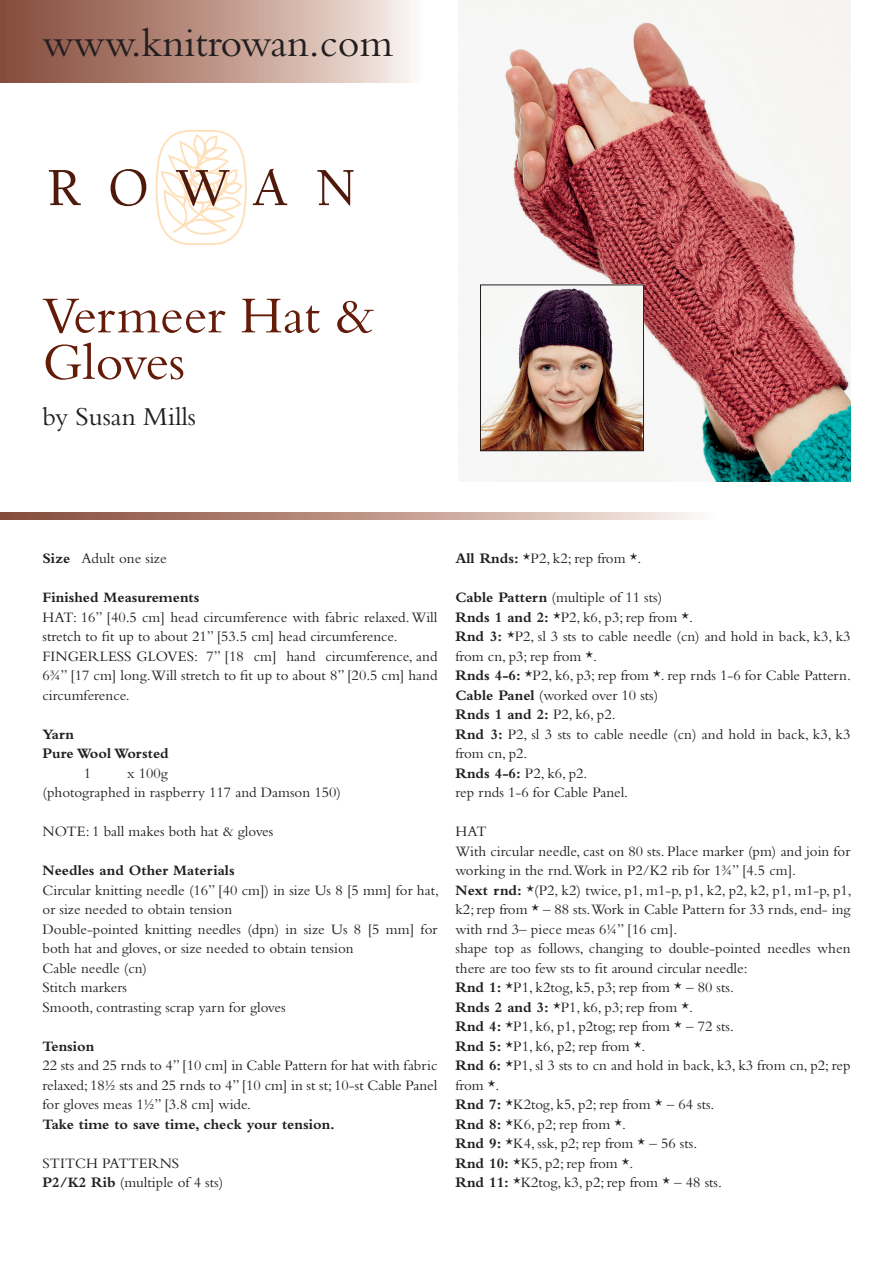
<style>
.page{position:relative;width:893px;height:1263px;background:#fff}
.page>*{position:absolute;margin:0;border:0;box-sizing:border-box;transform-origin:0 0}
.t1{font:54px "Bembo Std";color:#641c08}
.t2{font:42px "Bembo Std";color:#231f20}
.t3{font:27px "Bembo Std";color:#231f20}
.t4{font:15px/19.5px "Bembo Std";color:#231f20}
.t5{font:700 15px "Bembo Std";color:#231f20}
.s1{font-weight:700}
.s2{font-weight:400}
</style>
<div class="page">
<svg style="left:0;top:0;width:413px;height:83px;background:#bc978a"></svg>
<img style="left:458px;top:0;width:392px;height:482px">
<svg style="left:49px;top:170px;width:32px;height:35px"></svg>
<svg style="left:111px;top:169px;width:35px;height:37px"></svg>
<svg style="left:155px;top:130px;width:132px;height:115px"></svg>
<svg style="left:317px;top:170px;width:36px;height:36px"></svg>
<svg style="left:0;top:512px;width:697px;height:8px;background:#bc978a"></svg>
<img style="left:482px;top:287px;width:160px;height:162px">
<div style="left:480px;top:285px;width:164px;height:166px;border:1px solid #231f20"></div>
<p class="t2" style="left:43px;top:18px;width:352px">www.knitrowan.com</p>
<p class="t1" style="left:43px;top:284px;width:333px">Vermeer Hat &amp;</p>
<p class="t1" style="left:43px;top:330px;width:144px">Gloves</p>
<p class="t3" style="left:43px;top:401px;width:155px">by Susan Mills</p>
<p class="t4" style="left:43px;top:549px;width:126px"><span class="s1">Size</span> Adult one size</p>
<p class="t5" style="left:43px;top:589px;width:158px">Finished Measurements</p>
<p class="t4" style="left:43px;top:607px;width:396px">HAT: 16” [40.5 cm] head circumference with fabric relaxed. Will stretch to fit up to about 21” [53.5 cm] head circumference.</p>
<p class="t4" style="left:43px;top:646px;width:397px;text-align:justify">FINGERLESS GLOVES: 7” [18 cm] hand circumference, and 6¾” [17 cm] long.Will stretch to fit up to about 8” [20.5 cm] hand circumference.</p>
<p class="t5" style="left:43px;top:726px;width:33px">Yarn</p>
<p class="t5" style="left:43px;top:745px;width:128px">Pure Wool Worsted</p>
<p class="t4" style="left:84px;top:763px;width:9px">1</p>
<p class="t4" style="left:127px;top:763px;width:42px">x 100g</p>
<p class="t4" style="left:43px;top:783px;width:300px">(photographed in raspberry 117 and Damson 150)</p>
<p class="t4" style="left:43px;top:822px;width:232px">NOTE: 1 ball makes both hat &amp; gloves</p>
<p class="t5" style="left:43px;top:862px;width:194px">Needles and Other Materials</p>
<p class="t4" style="left:43px;top:880px;width:398px">Circular knitting needle (16” [40 cm]) in size Us 8 [5 mm] for hat, or size needed to obtain tension</p>
<p class="t4" style="left:43px;top:919px;width:396px">Double-pointed knitting needles (dpn) in size Us 8 [5 mm] for both hat and gloves, or size needed to obtain tension</p>
<p class="t4" style="left:43px;top:958px;width:106px">Cable needle (cn)</p>
<p class="t4" style="left:43px;top:978px;width:86px">Stitch markers</p>
<p class="t4" style="left:43px;top:997px;width:245px">Smooth, contrasting scrap yarn for gloves</p>
<p class="t5" style="left:43px;top:1038px;width:53px">Tension</p>
<p class="t4" style="left:43px;top:1056px;width:396px;text-align:justify">22 sts and 25 rnds to 4” [10 cm] in Cable Pattern for hat with fabric relaxed; 18½ sts and 25 rnds to 4” [10 cm] in st st; 10-st Cable Panel for gloves meas 1½” [3.8 cm] wide.</p>
<p class="t5" style="left:43px;top:1116px;width:294px">Take time to save time, check your tension.</p>
<p class="t4" style="left:43px;top:1153px;width:138px">STITCH PATTERNS</p>
<p class="t4" style="left:43px;top:1173px;width:182px"><span class="s1">P2/K2 Rib</span> (multiple of 4 sts)</p>
<p class="t4" style="left:455px;top:549px;width:187px"><span class="s1">All Rnds:</span> *P2, k2; rep from *.</p>
<p class="t4" style="left:455px;top:588px;width:208px"><span class="s1">Cable Pattern</span> (multiple of 11 sts)</p>
<p class="t4" style="left:455px;top:607px;width:239px"><span class="s1">Rnds 1 and 2:</span> *P2, k6, p3; rep from *.</p>
<p class="t4" style="left:455px;top:627px;width:397px"><span class="s1">Rnd 3:</span> *P2, sl 3 sts to cable needle (cn) and hold in back, k3, k3 from cn, p3; rep from *.</p>
<p class="t4" style="left:455px;top:666px;width:397px"><span class="s1">Rnds 4-6:</span> *P2, k6, p3; rep from *. rep rnds 1-6 for Cable Pattern.</p>
<p class="t4" style="left:455px;top:685px;width:204px"><span class="s1">Cable Panel</span> (worked over 10 sts)</p>
<p class="t5" style="left:455px;top:706px;width:162px">Rnds 1 and 2: <span class="s2">P2, k6, p2.</span></p>
<p class="t4" style="left:455px;top:724px;width:396px"><span class="s1">Rnd 3:</span> P2, sl 3 sts to cable needle (cn) and hold in back, k3, k3 from cn, p2.</p>
<p class="t4" style="left:455px;top:763px;width:134px"><span class="s1">Rnds 4-6:</span> P2, k6, p2.</p>
<p class="t4" style="left:455px;top:783px;width:174px">rep rnds 1-6 for Cable Panel.</p>
<p class="t4" style="left:455px;top:822px;width:33px">HAT</p>
<p class="t4" style="left:455px;top:841px;width:396px">With circular needle, cast on 80 sts. Place marker (pm) and join for working in the rnd.Work in P2/K2 rib for 1¾” [4.5 cm].</p>
<p class="t4" style="left:455px;top:880px;width:398px;text-align:justify"><span class="s1">Next rnd:</span> *(P2, k2) twice, p1, m1-p, p1, k2, p2, k2, p1, m1-p, p1, k2; rep from * – 88 sts.Work in Cable Pattern for 33 rnds, end- ing with rnd 3– piece meas 6¼” [16 cm].</p>
<p class="t4" style="left:455px;top:939px;width:396px">shape top as follows, changing to double-pointed needles when there are too few sts to fit around circular needle:</p>
<p class="t4" style="left:455px;top:978px;width:280px"><span class="s1">Rnd 1:</span> *P1, k2tog, k5, p3; rep from * – 80 sts.</p>
<p class="t4" style="left:455px;top:997px;width:239px"><span class="s1">Rnds 2 and 3:</span> *P1, k6, p3; rep from *.</p>
<p class="t4" style="left:455px;top:1017px;width:280px"><span class="s1">Rnd 4:</span> *P1, k6, p1, p2tog; rep from * – 72 sts.</p>
<p class="t4" style="left:455px;top:1036px;width:191px"><span class="s1">Rnd 5:</span> *P1, k6, p2; rep from *.</p>
<p class="t4" style="left:455px;top:1056px;width:397px"><span class="s1">Rnd 6:</span> *P1, sl 3 sts to cn and hold in back, k3, k3 from cn, p2; rep from *.</p>
<p class="t4" style="left:455px;top:1095px;width:261px"><span class="s1">Rnd 7:</span> *K2tog, k5, p2; rep from * – 64 sts.</p>
<p class="t4" style="left:455px;top:1114px;width:172px"><span class="s1">Rnd 8:</span> *K6, p2; rep from *.</p>
<p class="t4" style="left:455px;top:1134px;width:243px"><span class="s1">Rnd 9:</span> *K4, ssk, p2; rep from * – 56 sts.</p>
<p class="t4" style="left:455px;top:1153px;width:180px"><span class="s1">Rnd 10:</span> *K5, p2; rep from *.</p>
<p class="t4" style="left:455px;top:1173px;width:268px"><span class="s1">Rnd 11:</span> *K2tog, k3, p2; rep from * – 48 sts.</p>
</div>
